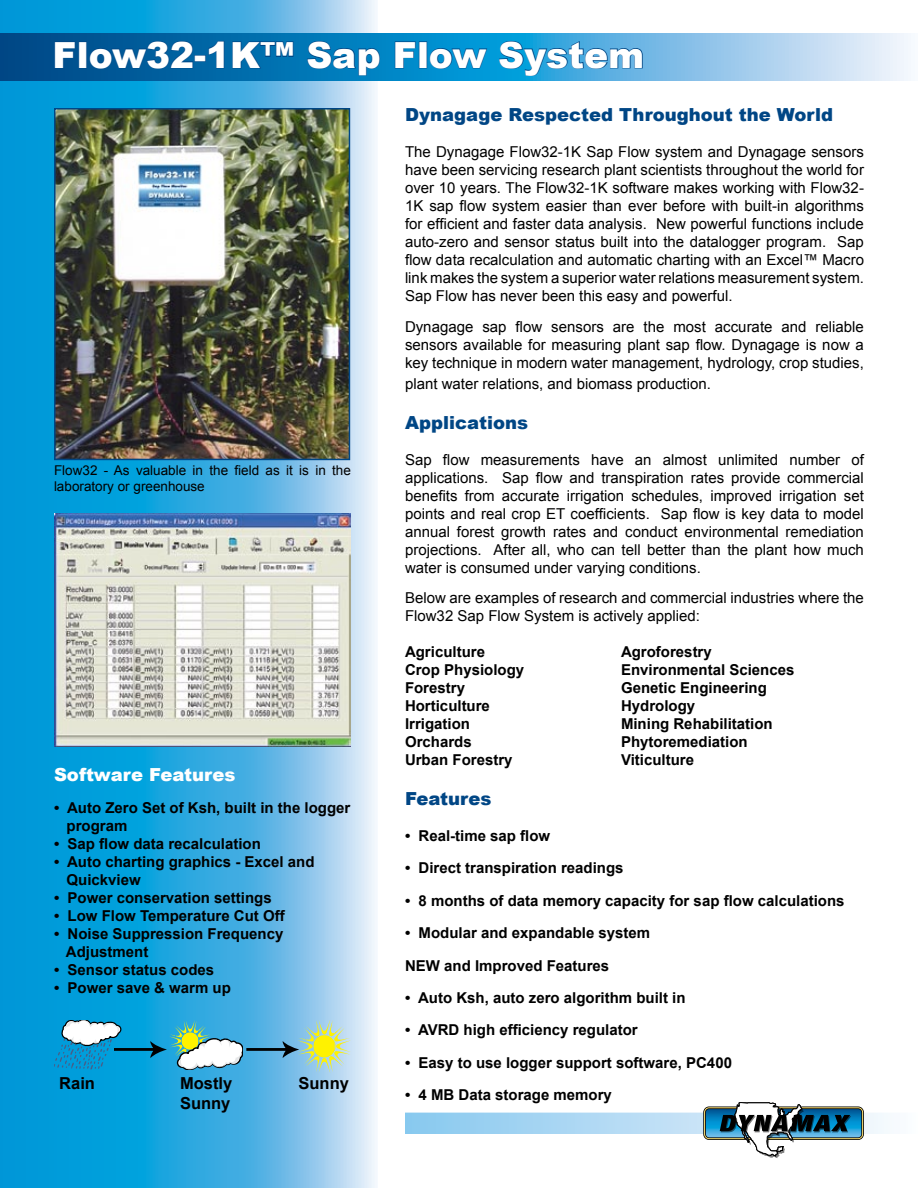
<style>
.page{position:relative;width:918px;height:1188px;background:#fff}
.page>*{position:absolute;margin:0;border:0;box-sizing:border-box;transform-origin:0 0}
.t1{font:900 36px "Arial";color:#fff}
.t2{font:900 18px "Arial";color:#004685}
.t3{font:900 18px "Arial";color:#fff}
.t4{font:700 16.5px/19.8px "Arial";color:#000}
.t5{font:15px/18px "Arial";color:#000;text-align:justify}
.t6{font:700 15px/18px "Arial";color:#000}
.t7{font:13.5px/16.2px "Arial";color:#000}
</style>
<div class="page">
<svg style="left:0;top:0;width:378px;height:1188px;background:#41b0e2"></svg>
<svg style="left:0;top:34px;width:911px;height:47px;background:#58a1cf"></svg>
<svg style="left:408px;top:1116px;width:480px;height:15px;background:#add8f3"></svg>
<div style="left:405px;top:1113px;width:513px;height:21px;border:2px solid #fff"></div>
<svg style="left:705px;top:1108px;width:158px;height:31px"></svg>
<div style="left:703px;top:1106px;width:161px;height:34px;border:3px solid #000;border-radius:5px"></div>
<div style="left:704px;top:1107px;width:159px;height:32px;border:1px solid #ffe376;border-radius:5px"></div>
<svg style="left:720px;top:1102px;width:131px;height:56px"></svg>
<svg style="left:54px;top:41px;width:22px;height:28px"></svg>
<div style="left:79px;top:41px;width:8px;height:27px;border:1px solid #004685"></div>
<svg style="left:89px;top:40px;width:105px;height:30px;background:#005796"></svg>
<div style="left:194px;top:55px;width:12px;height:7px;border:1px solid #004685"></div>
<svg style="left:208px;top:40px;width:17px;height:29px"></svg>
<svg style="left:232px;top:37px;width:62px;height:32px;background:#0067a7"></svg>
<svg style="left:306px;top:40px;width:75px;height:36px;background:#0074b4"></svg>
<svg style="left:394px;top:41px;width:22px;height:28px"></svg>
<div style="left:419px;top:41px;width:8px;height:27px;border:1px solid #004685"></div>
<svg style="left:429px;top:47px;width:59px;height:22px"></svg>
<svg style="left:498px;top:40px;width:145px;height:37px;background:#2f98d0"></svg>
<svg style="left:54px;top:1020px;width:297px;height:52px;background:#65b5c8"></svg>
<img style="left:54px;top:514px;width:297px;height:232px">
<img style="left:57px;top:111px;width:290px;height:346px">
<div style="left:54px;top:108px;width:296px;height:352px;border:2px solid #004685"></div>
<h1 class="t1" style="left:52px;top:29px;width:593px">Flow32-1K™ Sap Flow System</h1>
<p class="t2" style="left:405px;top:102px;width:430px">Dynagage Respected Throughout the World</p>
<p class="t5" style="left:405px;top:143px;width:461px">The Dynagage Flow32-1K Sap Flow system and Dynagage sensors have been servicing research plant scientists throughout the world for over 10 years. The Flow32-1K software makes working with Flow32- 1K sap flow system easier than ever before with built-in algorithms for efficient and faster data analysis. New powerful functions include auto-zero and sensor status built into the datalogger program. Sap flow data recalculation and automatic charting with an Excel™ Macro link makes the system a superior water relations measurement system.<br>Sap Flow has never been this easy and powerful.</p>
<p class="t5" style="left:405px;top:318px;width:460px">Dynagage sap flow sensors are the most accurate and reliable sensors available for measuring plant sap flow. Dynagage is now a key technique in modern water management, hydrology, crop studies,</p>
<p class="t5" style="left:405px;top:375px;width:307px">plant water relations, and biomass production.</p>
<p class="t2" style="left:405px;top:409px;width:125px">Applications</p>
<p class="t5" style="left:405px;top:451px;width:460px">Sap flow measurements have an almost unlimited number of applications. Sap flow and transpiration rates provide commercial benefits from accurate irrigation schedules, improved irrigation set points and real crop ET coefficients. Sap flow is key data to model annual forest growth rates and conduct environmental remediation projections. After all, who can tell better than the plant how much water is consumed under varying conditions.</p>
<p class="t5" style="left:405px;top:589px;width:460px">Below are examples of research and commercial industries where the<br>Flow32 Sap Flow System is actively applied:</p>
<p class="t6" style="left:405px;top:644px;width:82px">Agriculture</p>
<p class="t6" style="left:621px;top:644px;width:92px">Agroforestry</p>
<p class="t6" style="left:405px;top:662px;width:121px">Crop Physiology</p>
<p class="t6" style="left:621px;top:662px;width:175px">Environmental Sciences</p>
<p class="t6" style="left:405px;top:680px;width:62px">Forestry</p>
<p class="t6" style="left:621px;top:680px;width:147px">Genetic Engineering</p>
<p class="t6" style="left:405px;top:698px;width:87px">Horticulture</p>
<p class="t6" style="left:621px;top:698px;width:76px">Hydrology</p>
<p class="t6" style="left:405px;top:716px;width:67px">Irrigation</p>
<p class="t6" style="left:621px;top:716px;width:153px">Mining Rehabilitation</p>
<p class="t6" style="left:405px;top:734px;width:68px">Orchards</p>
<p class="t6" style="left:621px;top:734px;width:128px">Phytoremediation</p>
<p class="t6" style="left:405px;top:752px;width:109px">Urban Forestry</p>
<p class="t6" style="left:621px;top:752px;width:75px">Viticulture</p>
<p class="t2" style="left:405px;top:786px;width:88px">Features</p>
<p class="t6" style="left:405px;top:827px;width:147px">• Real-time sap flow</p>
<p class="t6" style="left:405px;top:860px;width:220px">• Direct transpiration readings</p>
<p class="t6" style="left:405px;top:892px;width:441px">• 8 months of data memory capacity for sap flow calculations</p>
<p class="t6" style="left:405px;top:917px;width:247px;line-height:32.4px">• Modular and expandable system<br>NEW and Improved Features</p>
<p class="t6" style="left:405px;top:989px;width:282px">• Auto Ksh, auto zero algorithm built in</p>
<p class="t6" style="left:405px;top:1022px;width:234px">• AVRD high efficiency regulator</p>
<p class="t6" style="left:405px;top:1054px;width:329px">• Easy to use logger support software, PC400</p>
<p class="t6" style="left:405px;top:1086px;width:208px">• 4 MB Data storage memory</p>
<p class="t7" style="left:54px;top:462px;width:298px">Flow32 - As valuable in the field as it is in the laboratory or greenhouse</p>
<p class="t3" style="left:54px;top:761px;width:183px">Software Features</p>
<p class="t6" style="left:67px;top:799px;width:285px;text-indent:-13px">• Auto Zero Set of Ksh, built in the logger program</p>
<p class="t6" style="left:54px;top:835px;width:208px">• Sap flow data recalculation</p>
<p class="t6" style="left:67px;top:853px;width:250px;text-indent:-13px">• Auto charting graphics - Excel and<br>Quickview</p>
<p class="t6" style="left:54px;top:889px;width:219px">• Power conservation settings</p>
<p class="t6" style="left:54px;top:907px;width:232px">• Low Flow Temperature Cut Off</p>
<p class="t6" style="left:66px;top:925px;width:219px;text-indent:-12px">• Noise Suppression Frequency<br>Adjustment</p>
<p class="t6" style="left:54px;top:961px;width:162px">• Sensor status codes</p>
<p class="t6" style="left:54px;top:979px;width:178px">• Power save &amp; warm up</p>
<p class="t4" style="left:59px;top:1074px;width:37px">Rain</p>
<p class="t4" style="left:180px;top:1074px;width:54px">Mostly<br>Sunny</p>
<p class="t4" style="left:298px;top:1074px;width:52px">Sunny</p>
</div>
